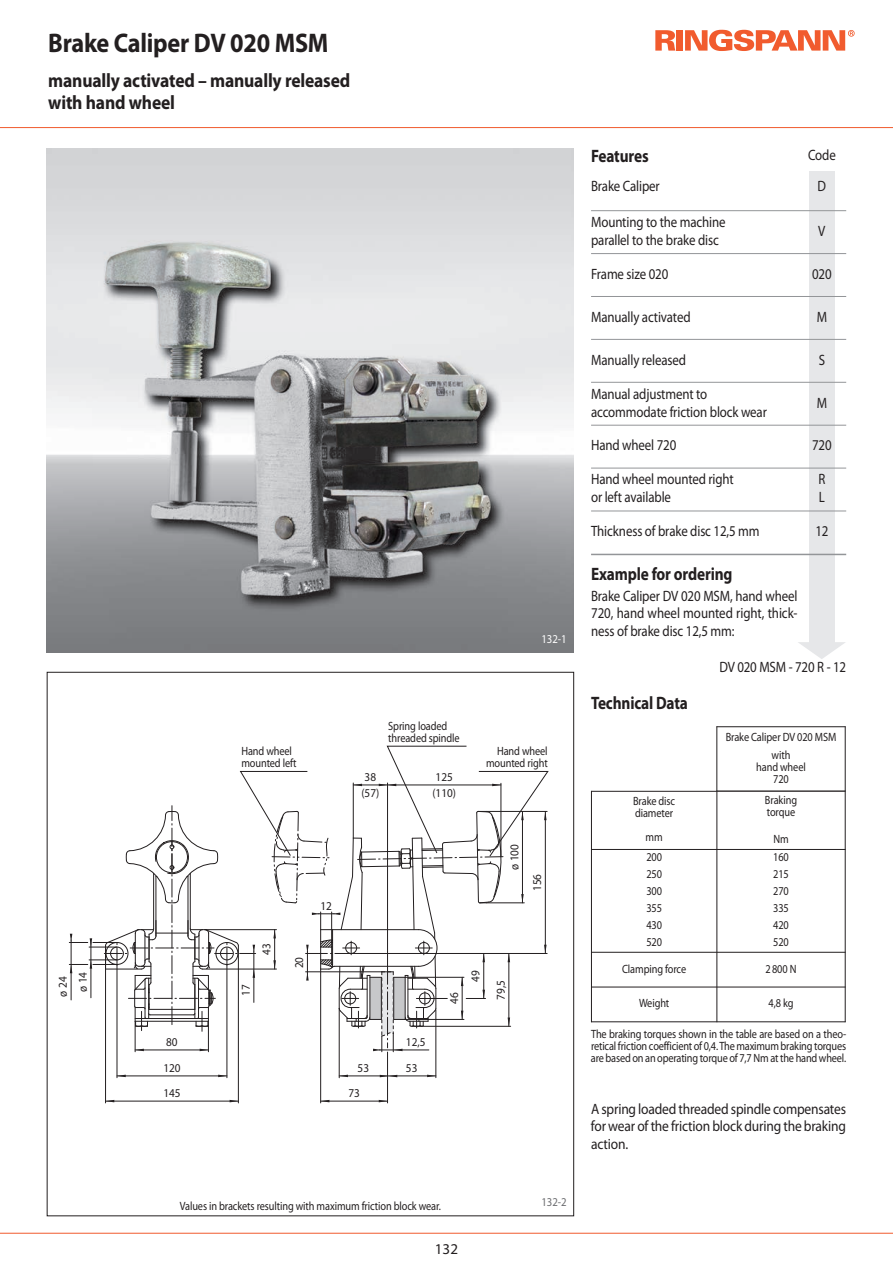
<style>
.page{position:relative;width:893px;height:1263px;background:#fff}
.page>*{position:absolute;margin:0;border:0;box-sizing:border-box;transform-origin:0 0}
.t1{font:700 27px "Myriad Pro";letter-spacing:-.01em;color:#231f20;scale:.9 1}
.t2{font:700 19.5px/22.2px "Myriad Pro";letter-spacing:-.01em;color:#231f20;scale:.9 1}
.t3{font:700 18px "Myriad Pro";letter-spacing:-.01em;color:#231f20;scale:.85 1}
.t4{font:15px/18px "Myriad Pro";letter-spacing:-.01em;color:#231f20;scale:.86 1}
.t5{font:15px/17.2px "Myriad Pro";letter-spacing:-.01em;color:#231f20;text-align:justify;scale:.9 1}
.t6{font:15px "Myriad Pro";letter-spacing:-.01em;color:#231f20}
.t7{font:12px/12px "Myriad Pro";letter-spacing:-.01em;color:#231f20;scale:.86 1}
.t8{font:12px/25.7px "Myriad Pro";letter-spacing:-.01em;color:#231f20;scale:.93 1}
.t9{font:12px "Myriad";color:#fff;scale:.9 1}
.t10{font:12px "Myriad Pro";color:#6c6d70;scale:.9 1}
</style>
<div class="page">
<hr style="left:0;top:127px;width:893px;height:1px;background:#f15b2e">
<hr style="left:0;top:1233px;width:893px;height:1px;background:#f15b2e">
<img style="left:47px;top:149px;width:527px;height:504px">
<hr style="left:117px;top:966px;width:1px;height:112px;background:#231f20">
<hr style="left:227px;top:966px;width:1px;height:112px;background:#231f20">
<hr style="left:117px;top:1076px;width:110px;height:1px;background:#231f20">
<hr style="left:105px;top:969px;width:1px;height:134px;background:#231f20">
<hr style="left:238px;top:969px;width:1px;height:134px;background:#231f20">
<hr style="left:106px;top:1101px;width:132px;height:1px;background:#231f20">
<hr style="left:320px;top:969px;width:1px;height:134px;background:#231f20">
<hr style="left:387px;top:1052px;width:1px;height:51px;background:#231f20">
<hr style="left:321px;top:1101px;width:67px;height:1px;background:#231f20">
<hr style="left:339px;top:1008px;width:1px;height:70px;background:#231f20">
<hr style="left:339px;top:1076px;width:49px;height:1px;background:#231f20">
<hr style="left:436px;top:1010px;width:1px;height:68px;background:#231f20">
<hr style="left:388px;top:1076px;width:48px;height:1px;background:#231f20">
<svg style="left:339px;top:1075px;width:9px;height:2px"></svg>
<svg style="left:321px;top:1100px;width:8px;height:2px"></svg>
<svg style="left:117px;top:1075px;width:9px;height:2px"></svg>
<svg style="left:106px;top:1100px;width:8px;height:2px"></svg>
<svg style="left:379px;top:1100px;width:8px;height:2px"></svg>
<svg style="left:380px;top:1075px;width:17px;height:2px"></svg>
<svg style="left:427px;top:1075px;width:9px;height:2px"></svg>
<svg style="left:218px;top:1075px;width:9px;height:2px"></svg>
<svg style="left:230px;top:1100px;width:8px;height:2px"></svg>
<svg style="left:675px;top:30px;width:2px;height:21px"></svg>
<svg style="left:655px;top:30px;width:20px;height:21px"></svg>
<div style="left:677px;top:30px;width:6px;height:21px;background:#f15b2e"></div>
<svg style="left:685px;top:30px;width:170px;height:21px"></svg>
<div style="left:809px;top:171px;width:25px;height:475px;background:#e6e7e9"></div>
<svg style="left:798px;top:642px;width:47px;height:17px"></svg>
<hr style="left:716px;top:726px;width:1px;height:65px;background:#231f20">
<hr style="left:845px;top:726px;width:1px;height:65px;background:#231f20">
<hr style="left:716px;top:726px;width:130px;height:1px;background:#231f20">
<hr style="left:591px;top:791px;width:1px;height:231px;background:#231f20">
<hr style="left:716px;top:791px;width:1px;height:231px;background:#231f20">
<hr style="left:845px;top:791px;width:1px;height:231px;background:#231f20">
<hr style="left:591px;top:791px;width:255px;height:1px;background:#231f20">
<hr style="left:591px;top:849px;width:255px;height:1px;background:#231f20">
<hr style="left:591px;top:952px;width:255px;height:1px;background:#231f20">
<hr style="left:591px;top:987px;width:255px;height:1px;background:#231f20">
<hr style="left:591px;top:1021px;width:255px;height:1px;background:#231f20">
<hr style="left:591px;top:210px;width:255px;height:1px;background:#939598">
<hr style="left:591px;top:253px;width:255px;height:1px;background:#939598">
<hr style="left:591px;top:296px;width:255px;height:1px;background:#939598">
<hr style="left:591px;top:339px;width:255px;height:1px;background:#939598">
<hr style="left:591px;top:382px;width:255px;height:1px;background:#939598">
<hr style="left:591px;top:425px;width:255px;height:1px;background:#939598">
<hr style="left:591px;top:468px;width:255px;height:1px;background:#939598">
<hr style="left:591px;top:511px;width:255px;height:1px;background:#939598">
<hr style="left:591px;top:554px;width:255px;height:1px;background:#939598">
<svg style="left:69px;top:746px;width:479px;height:306px"></svg>
<p class="t1" style="left:48px;top:32px;width:313px">Brake Caliper DV 020 MSM</p>
<p class="t2" style="left:48px;top:70px;width:337px">manually activated – manually released with hand wheel</p>
<p class="t7" style="left:388px;top:721px;width:85px">Spring loaded threaded spindle</p>
<p class="t9" style="left:541px;top:634px;width:29px">132-1</p>
<p class="t7" style="left:241px;top:746px;width:66px">Hand wheel mounted left</p>
<p class="t7" style="left:486px;top:746px;width:73px;text-align:right">Hand wheel mounted right</p>
<p class="t8" style="left:365px;top:765px;width:14px">38</p>
<p class="t8" style="left:436px;top:765px;width:20px">125</p>
<p class="t8" style="left:51px;top:996px;width:23px;rotate:-90deg">ø 24</p>
<p class="t8" style="left:71px;top:992px;width:23px;rotate:-90deg">ø 14</p>
<p class="t8" style="left:163px;top:1030px;width:20px">80<br>120<br>145</p>
<p class="t8" style="left:234px;top:996px;width:14px;rotate:-90deg">17</p>
<p class="t8" style="left:255px;top:955px;width:14px;rotate:-90deg">43</p>
<p class="t8" style="left:361px;top:781px;width:21px">(57)</p>
<p class="t8" style="left:432px;top:781px;width:27px">(110)</p>
<p class="t8" style="left:320px;top:894px;width:14px">12</p>
<p class="t8" style="left:502px;top:870px;width:29px;rotate:-90deg">ø 100</p>
<p class="t8" style="left:525px;top:891px;width:20px;rotate:-90deg">156</p>
<p class="t8" style="left:287px;top:968px;width:14px;rotate:-90deg">20</p>
<p class="t8" style="left:406px;top:1030px;width:23px">12,5</p>
<p class="t8" style="left:358px;top:1056px;width:14px">53</p>
<p class="t8" style="left:406px;top:1056px;width:14px">53</p>
<p class="t8" style="left:348px;top:1081px;width:14px">73</p>
<p class="t8" style="left:442px;top:1004px;width:14px;rotate:-90deg">46</p>
<p class="t8" style="left:464px;top:1000px;width:33px;line-height:25px;text-indent:18px;rotate:-90deg">49<br>79,5</p>
<p class="t7" style="left:180px;top:1201px;width:305px">Values in brackets resulting with maximum friction block wear.</p>
<p class="t6" style="left:435px;top:1244px;width:25px">132</p>
<p class="t10" style="left:541px;top:1197px;width:29px">132-2</p>
<p class="t3" style="left:591px;top:150px;width:69px">Features</p>
<p class="t4" style="left:808px;top:147px;width:34px">Code</p>
<p class="t4" style="left:591px;top:179px;width:81px">Brake Caliper</p>
<p class="t4" style="left:818px;top:179px;width:11px">D</p>
<p class="t4" style="left:591px;top:214px;width:158px">Mounting to the machine parallel to the brake disc</p>
<p class="t4" style="left:818px;top:223px;width:10px">V</p>
<p class="t4" style="left:591px;top:266px;width:91px">Frame size 020</p>
<p class="t4" style="left:812px;top:266px;width:24px">020</p>
<p class="t4" style="left:591px;top:309px;width:117px">Manually activated</p>
<p class="t4" style="left:817px;top:309px;width:14px">M</p>
<p class="t4" style="left:591px;top:352px;width:112px">Manually released</p>
<p class="t4" style="left:819px;top:352px;width:9px">S</p>
<p class="t4" style="left:591px;top:386px;width:206px">Manual adjustment to accommodate friction block wear</p>
<p class="t4" style="left:817px;top:395px;width:14px">M</p>
<p class="t4" style="left:591px;top:438px;width:101px">Hand wheel 720</p>
<p class="t4" style="left:812px;top:438px;width:24px">720</p>
<p class="t4" style="left:591px;top:471px;width:168px">Hand wheel mounted right or left available</p>
<p class="t4" style="left:818px;top:471px;width:10px">R<br>L</p>
<p class="t4" style="left:591px;top:523px;width:197px">Thickness of brake disc 12,5 mm</p>
<p class="t4" style="left:815px;top:523px;width:17px">12</p>
<p class="t3" style="left:591px;top:567px;width:168px">Example for ordering</p>
<p class="t4" style="left:591px;top:589px;width:242px;line-height:17.2px;text-align:justify">Brake Caliper DV 020 MSM, hand wheel 720, hand wheel mounted right, thick&shy;ness of brake disc 12,5 mm:</p>
<p class="t4" style="left:719px;top:659px;width:149px">DV 020 MSM - 720 R - 12</p>
<p class="t3" style="left:591px;top:696px;width:115px">Technical Data</p>
<p class="t7" style="left:633px;top:796px;width:50px">Brake disc diameter</p>
<p class="t7" style="left:646px;top:832px;width:21px">mm</p>
<p class="t7" style="left:726px;top:728px;width:130px;line-height:18.5px;text-align:center">Brake Caliper DV 020 MSM with</p>
<p class="t7" style="left:756px;top:762px;width:59px;text-align:center">hand wheel<br>720</p>
<p class="t7" style="left:765px;top:795px;width:39px">Braking torque</p>
<p class="t7" style="left:773px;top:834px;width:19px">Nm</p>
<p class="t7" style="left:646px;top:852px;width:20px">200</p>
<p class="t7" style="left:773px;top:852px;width:20px">160</p>
<p class="t7" style="left:646px;top:869px;width:20px">250</p>
<p class="t7" style="left:773px;top:869px;width:20px">215</p>
<p class="t7" style="left:646px;top:886px;width:20px">300</p>
<p class="t7" style="left:773px;top:886px;width:20px">270</p>
<p class="t7" style="left:646px;top:903px;width:20px">355</p>
<p class="t7" style="left:773px;top:903px;width:20px">335</p>
<p class="t7" style="left:646px;top:920px;width:20px">430</p>
<p class="t7" style="left:773px;top:920px;width:20px">420</p>
<p class="t7" style="left:646px;top:937px;width:20px">520</p>
<p class="t7" style="left:773px;top:937px;width:20px">520</p>
<p class="t7" style="left:622px;top:963px;width:76px">Clamping force</p>
<p class="t7" style="left:766px;top:963px;width:37px">2 800 N</p>
<p class="t7" style="left:639px;top:998px;width:37px">Weight</p>
<p class="t7" style="left:768px;top:998px;width:31px">4,8 kg</p>
<p class="t7" style="left:591px;top:1029px;width:298px;text-align:justify">The braking torques shown in the table are based on a theo&shy;retical friction coefficient of 0,4. The maximum braking torques are based on an operating torque of 7,7 Nm at the hand wheel.</p>
<p class="t5" style="left:591px;top:1101px;width:285px">A spring loaded threaded spindle compensates for wear of the friction block during the braking action.</p>
</div>
